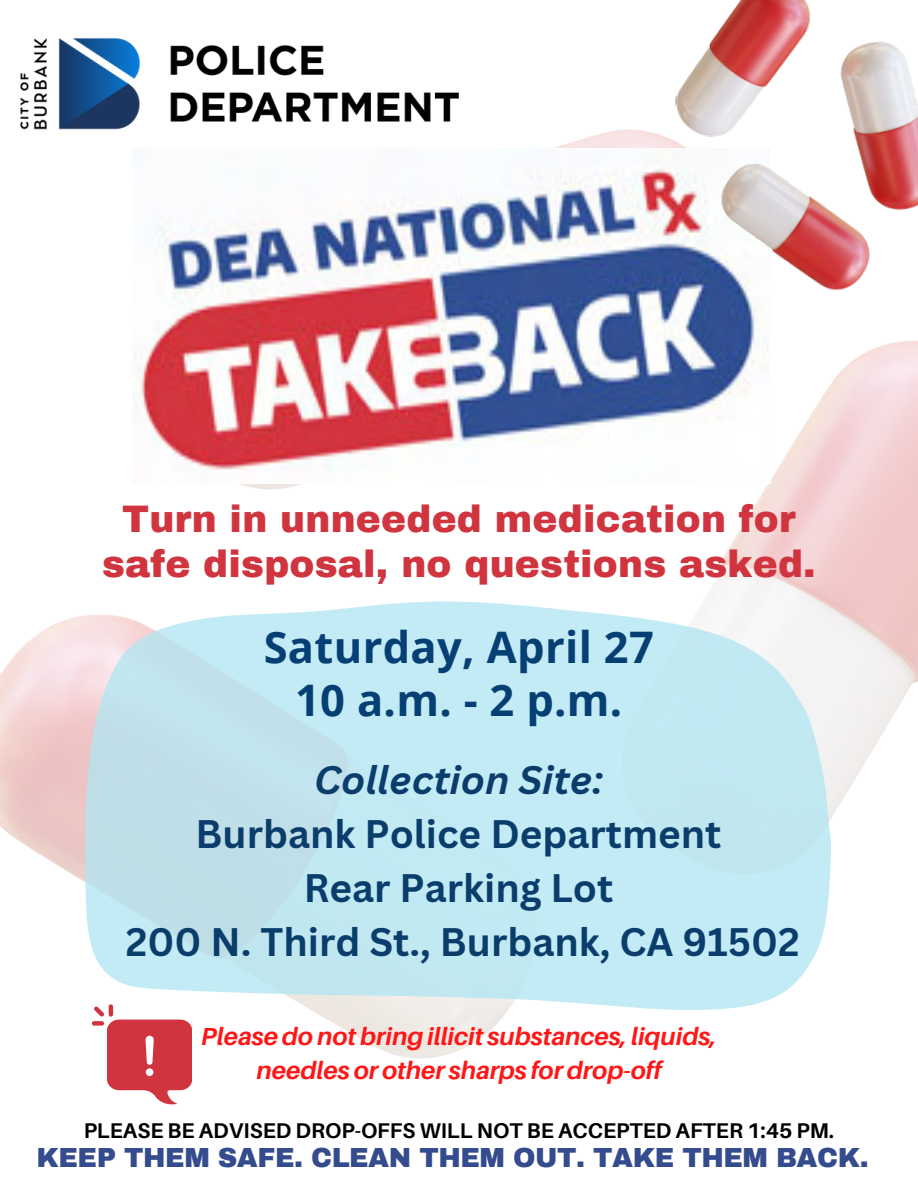
<style>
.page{position:relative;width:918px;height:1188px;background:#fff}
.page>*{position:absolute;margin:0;border:0;box-sizing:border-box;transform-origin:0 0}
.t1{font:700 43.5px/52.8px "Open Sans";letter-spacing:.01em;color:#053f74;text-align:center}
.t2{font:700 38.7px/54px "Canva Sans";color:#0a3d6b;text-align:center}
.t3{font:italic 700 38.7px "Canva Sans";color:#0a3d6b}
.t4{font:900 37.5px/45px "Archivo";letter-spacing:.005em;color:#d0353f;text-align:center}
.t5{font:900 27px "Archivo";letter-spacing:-.015em;color:#344b8e}
.t6{font:italic 700 24.6px/33.8px "Aileron";color:#ff1616;text-align:center}
.t7{font:700 21.3px "Aileron";color:#000}
</style>
<div class="page">
<img style="left:0;top:129px;width:918px;height:930px">
<img style="left:133px;top:149px;width:638px;height:335px">
<img style="left:0;top:38px;width:508px;height:113px">
<img style="left:661px;top:0;width:257px;height:297px">
<div style="left:92px;top:1021px;width:12px;height:5px;background:#d0353f;border-radius:2px"></div>
<svg style="left:94px;top:1010px;width:98px;height:94px"></svg>
<svg style="left:85px;top:601px;width:747px;height:409px;background:#c7e9f1"></svg>
<h3 class="t4" style="left:102px;top:497px;width:715px">Turn in unneeded medication for safe disposal, no questions asked.</h3>
<h1 class="t1" style="left:264px;top:620px;width:392px">Saturday, April 27<br>10 a.m. - 2 p.m.</h1>
<h2 class="t3" style="left:314px;top:752px;width:290px">Collection Site:</h2>
<h2 class="t2" style="left:126px;top:806px;width:675px">Burbank Police Department<br>Rear Parking Lot<br>200 N. Third St., Burbank, CA 91502</h2>
<p class="t6" style="left:201px;top:1019px;width:517px">Please do not bring illicit substances, liquids, needles or other sharps for drop-off</p>
<p class="t7" style="left:84px;top:1117px;width:752px">PLEASE BE ADVISED DROP-OFFS WILL NOT BE ACCEPTED AFTER 1:45 PM.</p>
<p class="t5" style="left:37px;top:1143px;width:834px">KEEP THEM SAFE. CLEAN THEM OUT. TAKE THEM BACK.</p>
</div>
